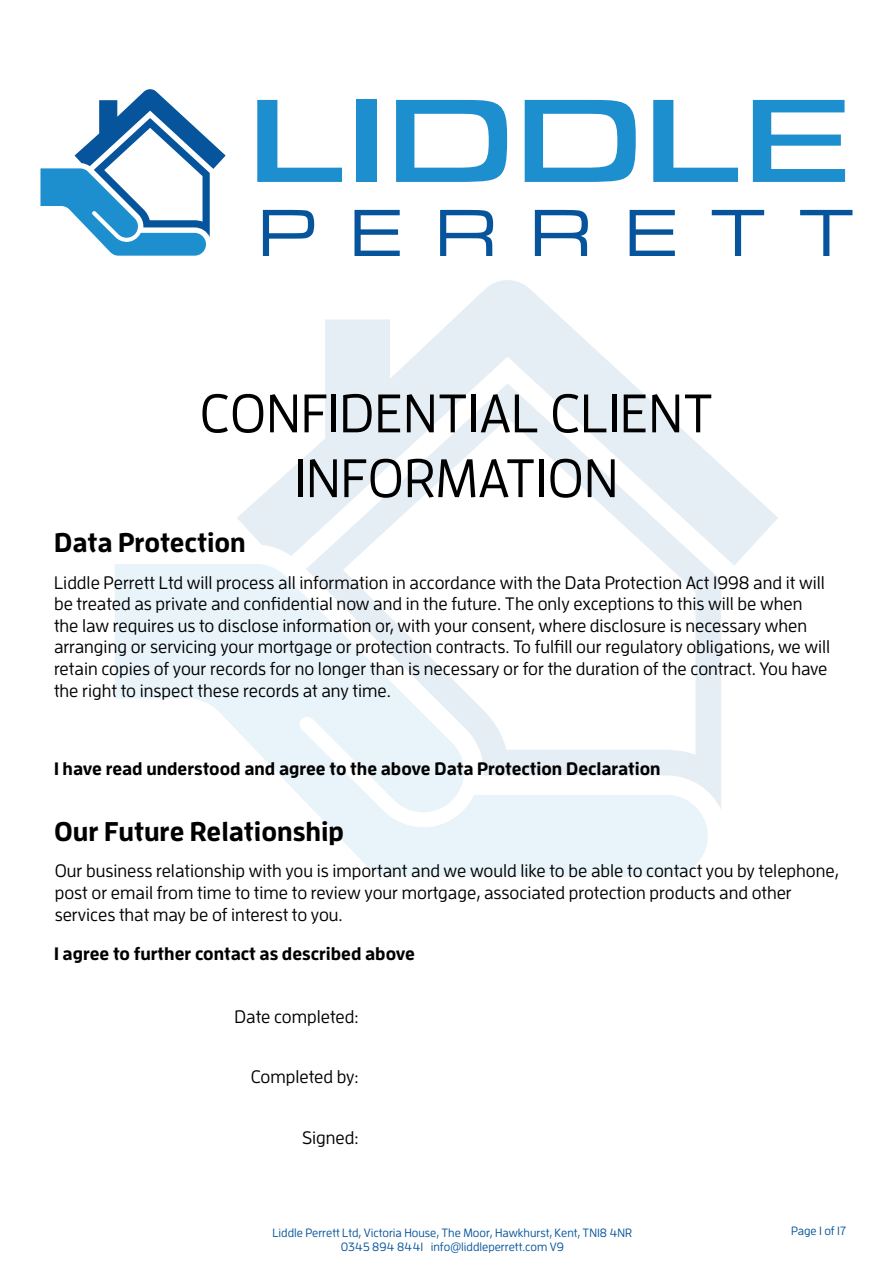
<style>
.page{position:relative;width:893px;height:1263px;background:#fff}
.page>*{position:absolute;margin:0;border:0;box-sizing:border-box;transform-origin:0 0}
.t1{font:500 54px/64.8px "Enzo OT";color:#000;text-align:center}
.t2{font:700 27px "Enzo OT";color:#000}
.t3{font:500 18px/21.6px "Enzo OT";color:#000}
.t4{font:700 18px "Enzo OT";color:#000}
.t5{font:500 12px/14.4px "Enzo OT";color:#05549c;text-align:center}
</style>
<div class="page">
<svg style="left:237px;top:280px;width:541px;height:285px"></svg>
<svg style="left:115px;top:564px;width:593px;height:313px"></svg>
<svg style="left:257px;top:100px;width:85px;height:82px"></svg>
<div style="left:357px;top:100px;width:20px;height:82px;background:#1d8fce"></div>
<svg style="left:396px;top:100px;width:111px;height:82px"></svg>
<svg style="left:525px;top:100px;width:111px;height:82px"></svg>
<svg style="left:653px;top:100px;width:85px;height:82px"></svg>
<svg style="left:753px;top:100px;width:92px;height:82px"></svg>
<svg style="left:263px;top:210px;width:51px;height:46px"></svg>
<svg style="left:354px;top:210px;width:46px;height:46px"></svg>
<svg style="left:440px;top:210px;width:53px;height:46px"></svg>
<svg style="left:535px;top:210px;width:53px;height:46px"></svg>
<svg style="left:630px;top:210px;width:45px;height:46px"></svg>
<svg style="left:712px;top:210px;width:52px;height:46px"></svg>
<svg style="left:800px;top:210px;width:52px;height:46px"></svg>
<svg style="left:40px;top:89px;width:186px;height:167px"></svg>
<h1 class="t1" style="left:199px;top:380px;width:515px">CONFIDENTIAL CLIENT<br>INFORMATION</h1>
<h2 class="t2" style="left:54px;top:526px;width:193px">Data Protection</h2>
<p class="t3" style="left:54px;top:571px;width:778px">Liddle Perrett Ltd will process all information in accordance with the Data Protection Act 1998 and it will be treated as private and confidential now and in the future. The only exceptions to this will be when the law requires us to disclose information or, with your consent, where disclosure is necessary when arranging or servicing your mortgage or protection contracts. To fulfill our regulatory obligations, we will retain copies of your records for no longer than is necessary or for the duration of the contract. You have the right to inspect these records at any time.</p>
<p class="t4" style="left:54px;top:757px;width:608px">I have read understood and agree to the above Data Protection Declaration</p>
<h2 class="t2" style="left:54px;top:815px;width:292px">Our Future Relationship</h2>
<p class="t3" style="left:55px;top:860px;width:786px">Our business relationship with you is important and we would like to be able to contact you by telephone, post or email from time to time to review your mortgage, associated protection products and other services that may be of interest to you.</p>
<p class="t4" style="left:54px;top:942px;width:363px">I agree to further contact as described above</p>
<p class="t3" style="left:235px;top:1006px;width:126px">Date completed:</p>
<p class="t3" style="left:251px;top:1066px;width:109px">Completed by:</p>
<p class="t3" style="left:302px;top:1126px;width:58px">Signed:</p>
<p class="t5" style="left:272px;top:1225px;width:361px">Liddle Perrett Ltd, Victoria House, The Moor, Hawkhurst, Kent, TN18 4NR<br>0345 894 8441 info@liddleperrett.com V9</p>
<p class="t5" style="left:791px;top:1224px;width:57px">Page 1 of 17</p>
</div>
